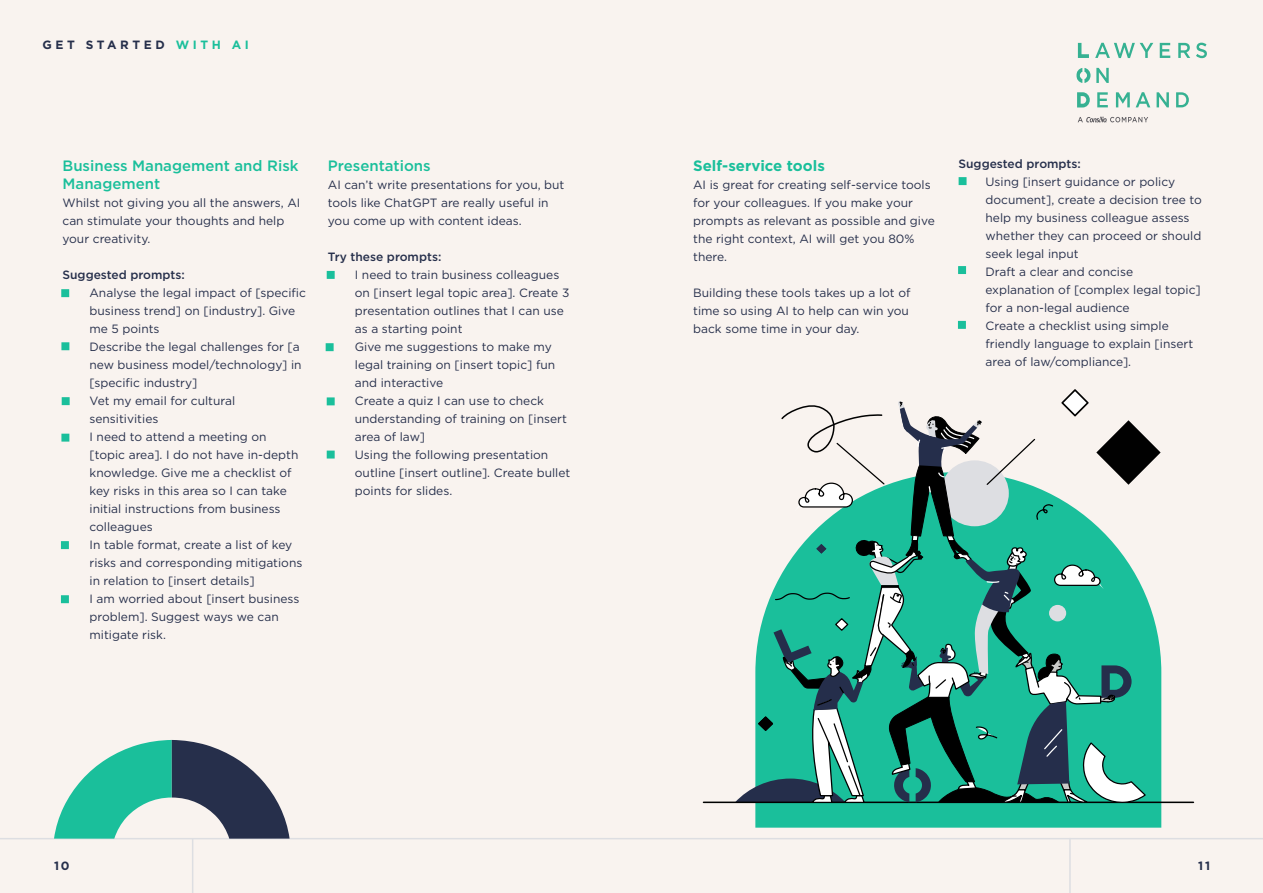
<style>
.page{position:relative;width:1263px;height:893px;background:#f9f3ef}
.page>*{position:absolute;margin:0;border:0;box-sizing:border-box;transform-origin:0 0}
.t1{font:500 15px/18px "Gotham";color:#1abf9b}
.t2{font:700 15px "Gotham";color:#1abf9b}
.t3{font:12px/18px "Gotham";color:#262f4b}
.t4{font:500 12px "Gotham";color:#262f4b}
.t5{font:700 12px "Gotham";letter-spacing:.3em;color:#262f4b}
.t6{font:700 12px "Gotham";letter-spacing:.3em;color:#1abf9b}
.s1{color:#1abf9b}
</style>
<div class="page">
<hr style="left:0;top:838px;width:1263px;height:1px;background:#dddee2">
<hr style="left:1069px;top:838px;width:2px;height:55px;background:#dddee2">
<hr style="left:192px;top:838px;width:1px;height:55px;background:#dddee2">
<svg style="left:61px;top:342px;width:8px;height:8px"></svg>
<svg style="left:61px;top:434px;width:8px;height:8px"></svg>
<div style="left:755px;top:650px;width:406px;height:178px;background:#1abf9b"></div>
<svg style="left:54px;top:740px;width:236px;height:99px"></svg>
<svg style="left:61px;top:541px;width:8px;height:8px"></svg>
<svg style="left:61px;top:595px;width:8px;height:8px"></svg>
<hr style="left:703px;top:801px;width:490px;height:2px;background:#000">
<svg style="left:735px;top:389px;width:425px;height:415px"></svg>
<svg style="left:1078px;top:43px;width:11px;height:15px"></svg>
<svg style="left:1095px;top:42px;width:112px;height:16px"></svg>
<svg style="left:1077px;top:92px;width:13px;height:15px"></svg>
<svg style="left:1097px;top:92px;width:11px;height:15px"></svg>
<svg style="left:1116px;top:92px;width:34px;height:15px"></svg>
<svg style="left:1156px;top:92px;width:13px;height:15px"></svg>
<svg style="left:1176px;top:92px;width:13px;height:15px"></svg>
<svg style="left:1076px;top:68px;width:14px;height:15px"></svg>
<svg style="left:1096px;top:68px;width:13px;height:15px"></svg>
<svg style="left:1078px;top:117px;width:70px;height:5px"></svg>
<svg style="left:327px;top:271px;width:8px;height:8px"></svg>
<svg style="left:326px;top:343px;width:8px;height:8px"></svg>
<svg style="left:327px;top:397px;width:8px;height:8px"></svg>
<div style="left:327px;top:451px;width:8px;height:7px;background:#1abf9b;border:2px solid #1abf9b"></div>
<svg style="left:61px;top:289px;width:8px;height:8px"></svg>
<svg style="left:958px;top:177px;width:8px;height:8px"></svg>
<svg style="left:958px;top:266px;width:8px;height:8px"></svg>
<svg style="left:958px;top:321px;width:8px;height:8px"></svg>
<svg style="left:62px;top:397px;width:8px;height:8px"></svg>
<p class="t5" style="left:54px;top:36px;width:180px">MAKING AN <span class="s1">IMPACT</span></p>
<p class="t5" style="left:57px;top:36px;width:142px">MEASURE YOUR</p>
<p class="t6" style="left:208px;top:36px;width:67px">IMPACT</p>
<p class="t5" style="left:43px;top:37px;width:76px">GET STA</p>
<p class="t5" style="left:132px;top:37px;width:34px">TED</p>
<p class="t6" style="left:176px;top:37px;width:75px">WITH AI</p>
<p class="t1" style="left:63px;top:157px;width:238px">Business Management and Risk<br>Management</p>
<p class="t3" style="left:63px;top:194px;width:239px">Whilst not giving you all the answers, AI can stimulate your thoughts and help your creativity.</p>
<p class="t4" style="left:63px;top:267px;width:124px">Suggested prompts:</p>
<p class="t3" style="left:90px;top:284px;width:218px;text-indent:-27px">• Analyse the legal impact of [specific business trend] on [industry]. Give me 5 points</p>
<p class="t3" style="left:90px;top:338px;width:214px;text-indent:-27px">• Describe the legal challenges for [a new business model/technology] in [specific industry]<br>Vet my email for cultural sensitivities</p>
<p class="t3" style="left:90px;top:428px;width:210px;text-indent:-27px">• I need to attend a meeting on [topic area]. I do not have in-depth knowledge. Give me a checklist of key risks in this area so I can take initial instructions from business colleagues</p>
<p class="t3" style="left:90px;top:536px;width:214px;text-indent:-27px">• In table format, create a list of key risks and corresponding mitigations in relation to [insert details]</p>
<p class="t3" style="left:90px;top:590px;width:211px;text-indent:-27px">• I am worried about [insert business problem]. Suggest ways we can mitigate risk.</p>
<p class="t1" style="left:328px;top:157px;width:104px">Presentations</p>
<p class="t3" style="left:328px;top:176px;width:238px">AI can’t write presentations for you, but tools like ChatGPT are really useful in you come up with content ideas.</p>
<p class="t4" style="left:328px;top:249px;width:115px">Try these prompts:</p>
<p class="t3" style="left:355px;top:266px;width:216px;text-indent:-27px">• I need to train business colleagues on [insert legal topic area]. Create 3 presentation outlines that I can use as a starting point</p>
<p class="t3" style="left:355px;top:338px;width:202px;text-indent:-27px">• Give me suggestions to make my legal training on [insert topic] fun and interactive</p>
<p class="t3" style="left:355px;top:392px;width:213px;text-indent:-27px">• Create a quiz I can use to check understanding of training on [insert area of law]</p>
<p class="t3" style="left:355px;top:446px;width:217px;text-indent:-27px">• Using the following presentation outline [insert outline]. Create bullet points for slides.</p>
<p class="t2" style="left:693px;top:155px;width:133px">Self-service tools</p>
<p class="t3" style="left:693px;top:175px;width:243px">AI is great for creating self-service tools for your colleagues. If you make your prompts as relevant as possible and give the right context, AI will get you 80% there.</p>
<p class="t3" style="left:693px;top:283px;width:219px">Building these tools takes up a lot of time so using AI to help can win you back some time in your day.</p>
<p class="t4" style="left:958px;top:156px;width:124px">Suggested prompts:</p>
<p class="t3" style="left:985px;top:173px;width:218px;text-indent:-27px">• Using [insert guidance or policy document], create a decision tree to help my business colleague assess whether they can proceed or should seek legal input</p>
<p class="t3" style="left:985px;top:263px;width:217px;text-indent:-27px">• Draft a clear and concise explanation of [complex legal topic] for a non-legal audience</p>
<p class="t3" style="left:985px;top:317px;width:209px;text-indent:-27px">• Create a checklist using simple friendly language to explain [insert area of law/compliance].</p>
<p class="t5" style="left:54px;top:858px;width:17px">10</p>
<p class="t5" style="left:1198px;top:858px;width:13px">11</p>
</div>
